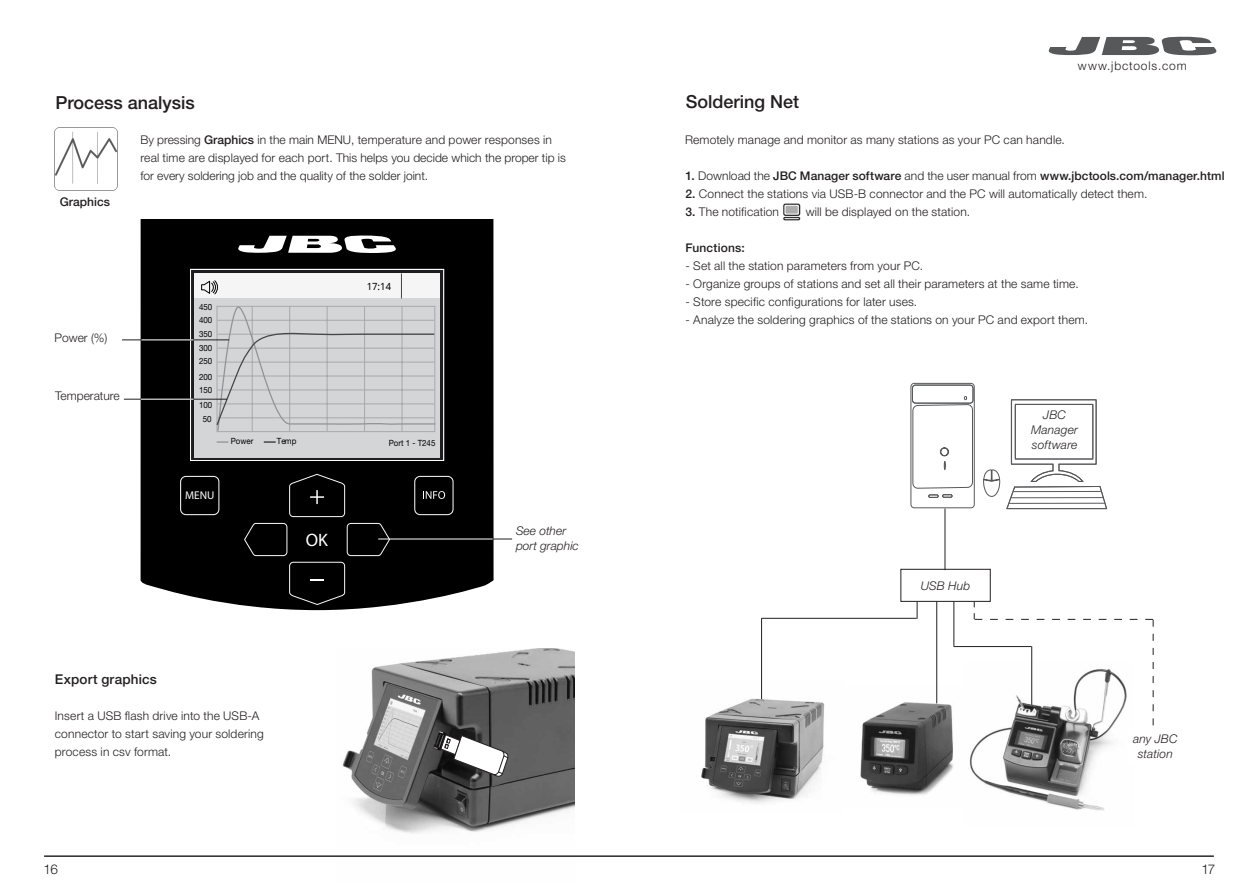
<style>
.page{position:relative;width:1259px;height:893px;background:#fff}
.page>*{position:absolute;margin:0;border:0;box-sizing:border-box;transform-origin:0 0}
.t1{font:500 18px "Helvetica Neue LT Std";color:#231f20}
.t2{font:18px "Myriad Pro";color:#fff}
.t3{font:500 13.5px "Helvetica Neue LT Std";letter-spacing:.015em;color:#231f20}
.t4{font:300 13.5px "Helvetica Neue LT Std";color:#231f20}
.t5{font:300 12px/18px "Helvetica Neue LT Std";letter-spacing:.015em;color:#231f20}
.t6{font:500 12px "Helvetica Neue LT Std";letter-spacing:.005em;color:#231f20}
.t7{font:italic 300 12px/15px "Helvetica Neue LT Std";letter-spacing:.005em;color:#231f20;text-align:center}
.t8{font:300 12px "Helvetica Neue LT Std";letter-spacing:.075em;color:#231f20}
.t9{font:11.25px "Myriad Pro";color:#fff}
.t10{font:9.9px "Droid Sans";color:#000}
.t11{font:8.55px/13.6px "Helvetica Neue LT Std";color:#000;text-align:justify;scale:.93 1}
.s1{font-weight:500}
.s2{font-weight:300}
</style>
<div class="page">
<img style="left:860px;top:702px;width:93px;height:94px">
<img style="left:969px;top:725px;width:144px;height:86px">
<img style="left:336px;top:649px;width:239px;height:207px">
<svg style="left:440px;top:734px;width:68px;height:43px"></svg>
<img style="left:55px;top:128px;width:63px;height:62px">
<div style="left:140px;top:219px;width:353px;height:391px;background:#000"></div>
<svg style="left:237px;top:235px;width:160px;height:18px"></svg>
<svg style="left:180px;top:474px;width:274px;height:43px;background:#0c0c0c"></svg>
<svg style="left:289px;top:562px;width:56px;height:43px;background:#131313"></svg>
<svg style="left:347px;top:523px;width:43px;height:33px"></svg>
<svg style="left:244px;top:523px;width:43px;height:33px"></svg>
<svg style="left:190px;top:269px;width:254px;height:191px;background:#5d5b5f"></svg>
<div style="left:195px;top:289px;width:245px;height:168px;background:#d4d5d7"></div>
<svg style="left:216px;top:306px;width:220px;height:126px"></svg>
<svg style="left:217px;top:441px;width:11px;height:2px"></svg>
<svg style="left:264px;top:441px;width:12px;height:2px"></svg>
<div style="left:194px;top:273px;width:245px;height:25px;background:#f5f5f6"></div>
<svg style="left:401px;top:273px;width:1px;height:25px"></svg>
<svg style="left:201px;top:280px;width:17px;height:15px"></svg>
<hr style="left:122px;top:340px;width:107px;height:1px;background:#231f20">
<hr style="left:124px;top:399px;width:103px;height:1px;background:#231f20">
<hr style="left:141px;top:399px;width:52px;height:1px;background:#fff">
<hr style="left:141px;top:340px;width:52px;height:1px;background:#fff">
<svg style="left:493px;top:539px;width:19px;height:1px"></svg>
<hr style="left:378px;top:539px;width:115px;height:1px;background:#fff">
<img style="left:783px;top:203px;width:17px;height:18px">
<img style="left:701px;top:681px;width:124px;height:122px">
<div style="left:910px;top:383px;width:64px;height:125px;border:1px solid #57585a;border-radius:3px"></div>
<div style="left:900px;top:569px;width:90px;height:33px;border:1px solid #231f20"></div>
<hr style="left:761px;top:618px;width:155px;height:1px;background:#231f20">
<hr style="left:761px;top:618px;width:1px;height:81px;background:#231f20">
<svg style="left:912px;top:382px;width:242px;height:343px"></svg>
<hr style="left:944px;top:509px;width:1px;height:61px;background:#231f20">
<hr style="left:44px;top:856px;width:1169px;height:1px;background:#231f20">
<svg style="left:1048px;top:36px;width:169px;height:19px"></svg>
<h1 class="t1" style="left:55px;top:92px;width:141px">Process analysis</h1>
<p class="t6" style="left:60px;top:195px;width:52px">Graphics</p>
<p class="t5" style="left:140px;top:130px;width:427px">By pressing <span class="s1">Graphics</span> in the main MENU, temperature and power responses in real time are displayed for each port. This helps you decide which the proper tip is for every soldering job and the quality of the solder joint.</p>
<p class="t5" style="left:55px;top:329px;width:54px">Power (%)</p>
<p class="t5" style="left:55px;top:386px;width:66px">Temperature</p>
<p class="t11" style="left:199px;top:300px;width:16px">450<br>400<br>350<br>300<br>250</p>
<p class="t11" style="left:199px;top:383px;width:16px;line-height:15.1px">150<br>100</p>
<p class="t11" style="left:203px;top:412px;width:11px">50</p>
<p class="t11" style="left:199px;top:370px;width:16px">200</p>
<p class="t11" style="left:231px;top:434px;width:26px">Power</p>
<p class="t11" style="left:277px;top:434px;width:22px">Temp</p>
<p class="t9" style="left:185px;top:488px;width:31px">MENU</p>
<h1 class="t2" style="left:306px;top:529px;width:24px">OK</h1>
<p class="t10" style="left:367px;top:280px;width:26px">17:14</p>
<p class="t11" style="left:389px;top:435px;width:52px">Port 1 - T245</p>
<p class="t7" style="left:516px;top:523px;width:64px;text-align:left">See other port graphic</p>
<p class="t3" style="left:55px;top:671px;width:103px">Export graphics</p>
<p class="t5" style="left:55px;top:706px;width:210px">Insert a USB flash drive into the USB-A connector to start saving your soldering process in csv format.</p>
<p class="t4" style="left:44px;top:861px;width:16px">16</p>
<h1 class="t1" style="left:686px;top:91px;width:115px">Soldering Net</h1>
<p class="t5" style="left:685px;top:130px;width:381px">Remotely manage and monitor as many stations as your PC can handle.</p>
<p class="t8" style="left:1078px;top:58px;width:110px">www.jbctools.com</p>
<p class="t6" style="left:685px;top:169px;width:540px">1. <span class="s2">Download the</span> JBC Manager software <span class="s2">and the user manual from</span> www.jbctools.com/manager.html</p>
<p class="t5" style="left:685px;top:184px;width:463px"><span class="s1">2.</span> Connect the stations via USB-B connector and the PC will automatically detect them.</p>
<p class="t5" style="left:685px;top:202px;width:95px"><span class="s1">3.</span> The notification</p>
<p class="t5" style="left:806px;top:202px;width:166px">will be displayed on the station.</p>
<p class="t6" style="left:685px;top:241px;width:61px">Functions:</p>
<p class="t5" style="left:685px;top:256px;width:239px">- Set all the station parameters from your PC.</p>
<p class="t5" style="left:685px;top:274px;width:395px">- Organize groups of stations and set all their parameters at the same time.</p>
<p class="t5" style="left:685px;top:292px;width:233px">- Store specific configurations for later uses.</p>
<p class="t5" style="left:685px;top:310px;width:404px">- Analyze the soldering graphics of the stations on your PC and export them.</p>
<p class="t7" style="left:920px;top:578px;width:51px">USB Hub</p>
<p class="t7" style="left:1031px;top:407px;width:48px">JBC<br>Manager software</p>
<p class="t7" style="left:1133px;top:731px;width:46px">any JBC station</p>
<p class="t4" style="left:1201px;top:861px;width:15px">17</p>
</div>
